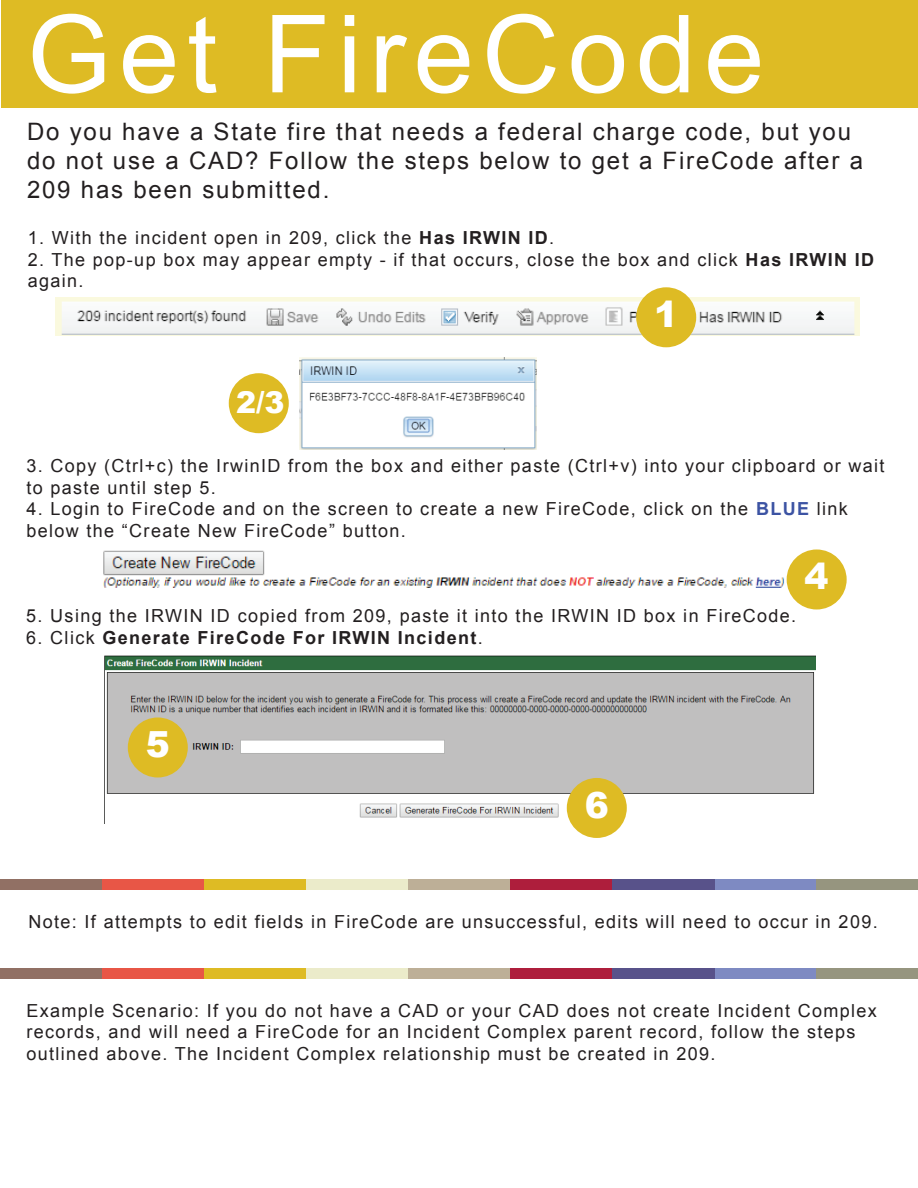
<style>
.page{position:relative;width:918px;height:1188px;background:#fff}
.page>*{position:absolute;margin:0;border:0;box-sizing:border-box;transform-origin:0 0}
.t1{font:108px "Arial";letter-spacing:.075em;color:#fff}
.t2{font:900 36px "Arial";color:#fff}
.t3{font:900 30px "Arial";color:#fff}
.t4{font:24px/28.8px "Arial";letter-spacing:.075em;color:#231f20}
.t5{font:18px/21.6px "Arial";letter-spacing:.075em;color:#231f20}
.t6{font:700 18px "Arial";letter-spacing:.075em;color:#231f20}
.s1{font-weight:700}
.s2{font-weight:700;color:#3c53a3}
.s3{font-weight:400}
</style>
<div class="page">
<div style="left:2px;top:0;width:916px;height:108px;background:#debb24"></div>
<img style="left:104px;top:656px;width:712px;height:168px">
<img style="left:103px;top:550px;width:690px;height:45px">
<div style="left:1px;top:880px;width:102px;height:10px;background:#917064"></div>
<div style="left:103px;top:880px;width:102px;height:10px;background:#e85646"></div>
<div style="left:205px;top:880px;width:102px;height:10px;background:#debb24"></div>
<div style="left:307px;top:880px;width:102px;height:10px;background:#ebebca"></div>
<div style="left:409px;top:880px;width:102px;height:10px;background:#bdaf97"></div>
<div style="left:715px;top:880px;width:102px;height:10px;background:#7e8ac2"></div>
<div style="left:511px;top:880px;width:102px;height:10px;background:#ae1e3c"></div>
<div style="left:613px;top:880px;width:102px;height:10px;background:#58528a"></div>
<div style="left:817px;top:880px;width:101px;height:10px;background:#96957f"></div>
<div style="left:1px;top:968px;width:102px;height:10px;background:#917064"></div>
<div style="left:103px;top:968px;width:102px;height:10px;background:#e85646"></div>
<div style="left:205px;top:968px;width:102px;height:10px;background:#debb24"></div>
<div style="left:307px;top:968px;width:102px;height:10px;background:#ebebca"></div>
<div style="left:409px;top:968px;width:102px;height:10px;background:#bdaf97"></div>
<div style="left:715px;top:968px;width:102px;height:10px;background:#7e8ac2"></div>
<div style="left:511px;top:968px;width:102px;height:10px;background:#ae1e3c"></div>
<div style="left:613px;top:968px;width:102px;height:10px;background:#58528a"></div>
<div style="left:817px;top:968px;width:101px;height:10px;background:#96957f"></div>
<img style="left:300px;top:357px;width:236px;height:92px">
<div style="left:229px;top:373px;width:60px;height:60px;background:#debb24;border-radius:50%"></div>
<div style="left:787px;top:549px;width:60px;height:60px;background:#debb24;border-radius:50%"></div>
<div style="left:128px;top:717px;width:60px;height:60px;background:#debb24;border-radius:50%"></div>
<div style="left:567px;top:778px;width:60px;height:60px;background:#debb24;border-radius:50%"></div>
<img style="left:55px;top:297px;width:805px;height:39px">
<div style="left:636px;top:287px;width:60px;height:60px;background:#debb24;border-radius:50%"></div>
<h1 class="t1" style="left:27px;top:-20px;width:739px">Get FireCode</h1>
<h3 class="t4" style="left:27px;top:117px;width:838px">Do you have a State fire that needs a federal charge code, but you do not use a CAD? Follow the steps below to get a FireCode after a<br>209 has been submitted.</h3>
<p class="t5" style="left:28px;top:227px;width:528px">1. With the incident open in 209, click the <span class="s1">Has IRWIN ID</span>.</p>
<p class="t5" style="left:28px;top:248px;width:848px">2. The pop-up box may appear empty - if that occurs, close the box and click <span class="s1">Has IRWIN ID </span>again.</p>
<h3 class="t3" style="left:236px;top:381px;width:50px">2/3</h3>
<h2 class="t2" style="left:654px;top:288px;width:26px">1</h2>
<p class="t5" style="left:26px;top:455px;width:860px">3. Copy (Ctrl+c) the IrwinID from the box and either paste (Ctrl+v) into your clipboard or wait to paste until step 5.</p>
<p class="t5" style="left:26px;top:498px;width:823px">4. Login to FireCode and on the screen to create a new FireCode, click on the <span class="s2">BLUE</span> link below the “Create New FireCode” button.</p>
<p class="t5" style="left:26px;top:605px;width:771px">5. Using the IRWIN ID copied from 209, paste it into the IRWIN ID box in FireCode.</p>
<p class="t6" style="left:26px;top:625px;width:458px"><span class="s3">6. Click</span> Generate FireCode For IRWIN Incident<span class="s3">.</span></p>
<h2 class="t2" style="left:805px;top:550px;width:26px">4</h2>
<h2 class="t2" style="left:146px;top:718px;width:26px">5</h2>
<h2 class="t2" style="left:585px;top:779px;width:26px">6</h2>
<p class="t5" style="left:28px;top:911px;width:851px">Note: If attempts to edit fields in FireCode are unsuccessful, edits will need to occur in 209.</p>
<p class="t5" style="left:26px;top:1000px;width:852px">Example Scenario: If you do not have a CAD or your CAD does not create Incident Complex records, and will need a FireCode for an Incident Complex parent record, follow the steps outlined above. The Incident Complex relationship must be created in 209.</p>
</div>
